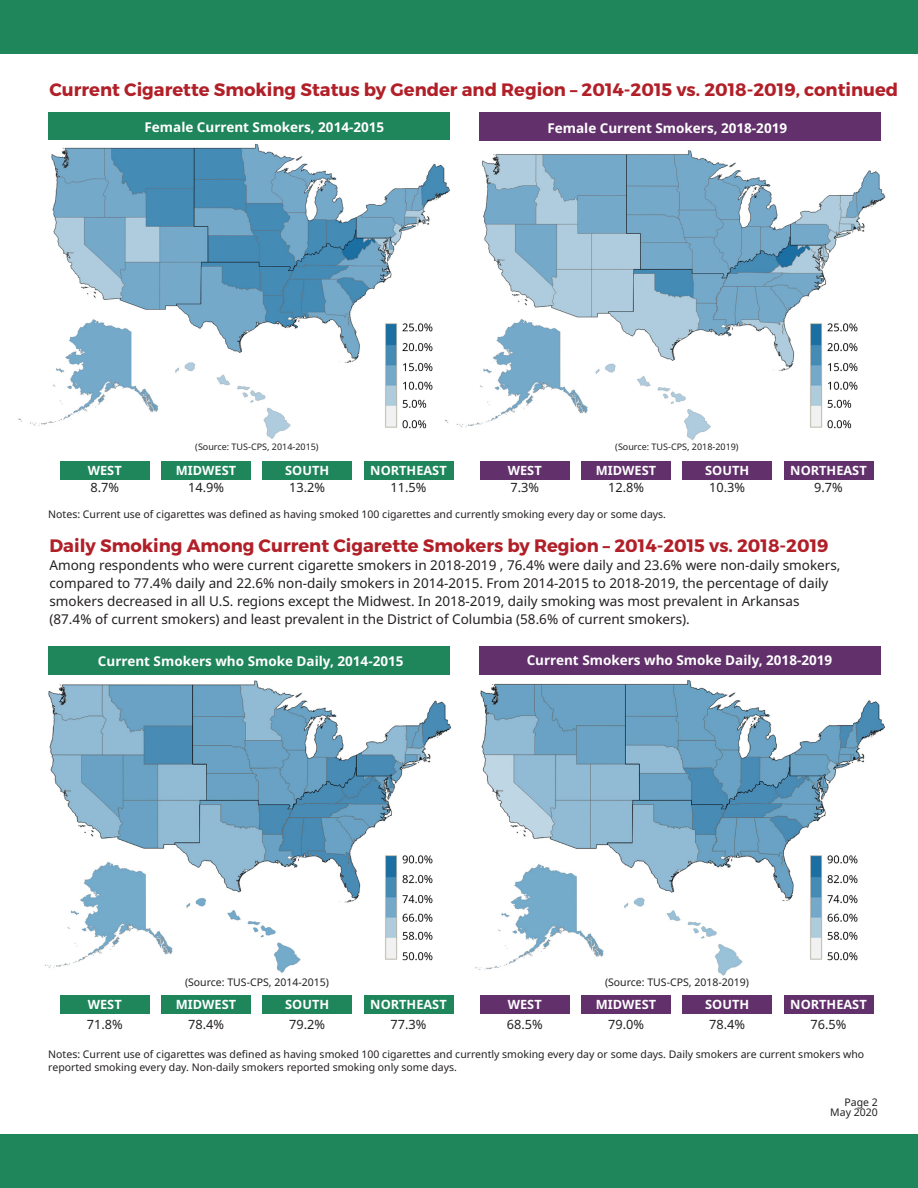
<style>
.page{position:relative;width:918px;height:1188px;background:#fff}
.page>*{position:absolute;margin:0;border:0;box-sizing:border-box;transform-origin:0 0}
.t1{font:700 18px "Montserrat";color:#b12028}
.t2{font:13.5px/18px "Noto Sans";color:#231f20}
.t3{font:700 13.5px "Noto Sans";color:#fff}
.t4{font:700 12.75px/16.5px "Noto Sans";color:#fff;text-align:center}
.t5{font:12.75px/19.5px "Noto Sans";color:#231f20}
.t6{font:10.5px/13.5px "Noto Sans";color:#231f20}
.t7{font:9px "Noto Sans";color:#231f20}
.s1{font-weight:400;color:#231f20}
.s2{font-weight:700;color:#fff}
</style>
<div class="page">
<div style="left:479px;top:646px;width:401px;height:29px;background:#62306b"></div>
<div style="left:48px;top:646px;width:402px;height:29px;background:#1f855b"></div>
<div style="left:60px;top:996px;width:90px;height:18px;background:#1f855b"></div>
<div style="left:161px;top:996px;width:90px;height:18px;background:#1f855b"></div>
<div style="left:262px;top:996px;width:90px;height:18px;background:#1f855b"></div>
<div style="left:364px;top:996px;width:89px;height:18px;background:#1f855b"></div>
<div style="left:480px;top:996px;width:90px;height:18px;background:#62306b"></div>
<div style="left:581px;top:996px;width:90px;height:18px;background:#62306b"></div>
<div style="left:682px;top:996px;width:90px;height:18px;background:#62306b"></div>
<div style="left:784px;top:996px;width:89px;height:18px;background:#62306b"></div>
<div style="left:479px;top:112px;width:401px;height:29px;background:#62306b"></div>
<div style="left:48px;top:112px;width:402px;height:29px;background:#1f855b"></div>
<div style="left:60px;top:462px;width:90px;height:18px;background:#1f855b"></div>
<div style="left:161px;top:462px;width:90px;height:18px;background:#1f855b"></div>
<div style="left:262px;top:462px;width:90px;height:18px;background:#1f855b"></div>
<div style="left:364px;top:462px;width:89px;height:18px;background:#1f855b"></div>
<div style="left:480px;top:462px;width:90px;height:18px;background:#62306b"></div>
<div style="left:581px;top:462px;width:90px;height:18px;background:#62306b"></div>
<div style="left:682px;top:462px;width:90px;height:18px;background:#62306b"></div>
<div style="left:784px;top:462px;width:89px;height:18px;background:#62306b"></div>
<div style="left:0;top:0;width:918px;height:54px;background:#1f855b"></div>
<div style="left:0;top:1134px;width:918px;height:54px;background:#1f855b"></div>
<img style="left:48px;top:140px;width:402px;height:223px">
<img style="left:18px;top:318px;width:143px;height:108px">
<img style="left:173px;top:360px;width:120px;height:79px">
<img style="left:384px;top:319px;width:52px;height:110px">
<img style="left:481px;top:150px;width:405px;height:221px">
<img style="left:445px;top:318px;width:143px;height:109px">
<img style="left:593px;top:362px;width:120px;height:78px">
<img style="left:808px;top:319px;width:52px;height:110px">
<img style="left:48px;top:680px;width:404px;height:223px">
<img style="left:44px;top:861px;width:138px;height:107px">
<img style="left:177px;top:894px;width:141px;height:79px">
<img style="left:384px;top:852px;width:52px;height:109px">
<img style="left:480px;top:680px;width:405px;height:222px">
<img style="left:475px;top:862px;width:140px;height:107px">
<img style="left:609px;top:895px;width:138px;height:81px">
<img style="left:808px;top:852px;width:52px;height:109px">
<h1 class="t1" style="left:50px;top:78px;width:850px">Current Cigarette Smoking Status by Gender and Region – 2014-2015 vs. 2018-2019, continued</h1>
<p class="t3" style="left:145px;top:118px;width:241px">Female Current Smokers, 2014-2015</p>
<p class="t3" style="left:547px;top:118px;width:241px">Female Current Smokers, 2018-2019</p>
<p class="t7" style="left:195px;top:441px;width:125px">(Source: TUS-CPS, 2014-2015)</p>
<p class="t7" style="left:615px;top:441px;width:125px">(Source: TUS-CPS, 2018-2019)</p>
<p class="t4" style="left:508px;top:463px;width:35px;text-align:left">WEST<br><span class="s1">7.3%</span></p>
<p class="t4" style="left:596px;top:463px;width:62px">MIDWEST<br><span class="s1">12.8%</span></p>
<p class="t4" style="left:705px;top:463px;width:45px">SOUTH<br><span class="s1">10.3%</span></p>
<p class="t4" style="left:790px;top:463px;width:78px">NORTHEAST<br><span class="s1">9.7%</span></p>
<p class="t6" style="left:48px;top:508px;width:619px">Notes: Current use of cigarettes was defined as having smoked 100 cigarettes and currently smoking every day or some days.</p>
<h1 class="t1" style="left:50px;top:535px;width:781px">Daily Smoking Among Current Cigarette Smokers by Region – 2014-2015 vs. 2018-2019</h1>
<p class="t2" style="left:50px;top:557px;width:793px">Among respondents who were current cigarette smokers in 2018-2019 , 76.4% were daily and 23.6% were non-daily smokers, compared to 77.4% daily and 22.6% non-daily smokers in 2014-2015. From 2014-2015 to 2018-2019, the percentage of daily smokers decreased in all U.S. regions except the Midwest. In 2018-2019, daily smoking was most prevalent in Arkansas (87.4% of current smokers) and least prevalent in the District of Columbia (58.6% of current smokers).</p>
<p class="t3" style="left:98px;top:652px;width:307px">Current Smokers who Smoke Daily, 2014-2015</p>
<p class="t3" style="left:527px;top:651px;width:307px">Current Smokers who Smoke Daily, 2018-2019</p>
<p class="t4" style="left:88px;top:463px;width:35px;text-align:left">WEST<br><span class="s1">8.7%</span></p>
<p class="t4" style="left:176px;top:463px;width:62px">MIDWEST<br><span class="s1">14.9%</span></p>
<p class="t4" style="left:285px;top:463px;width:45px">SOUTH<br><span class="s1">13.2%</span></p>
<p class="t4" style="left:370px;top:463px;width:78px">NORTHEAST<br><span class="s1">11.5%</span></p>
<p class="t6" style="left:185px;top:976px;width:145px">(Source: TUS-CPS, 2014-2015)</p>
<p class="t5" style="left:87px;top:995px;width:37px"><span class="s2">WEST<br></span>71.8%</p>
<p class="t4" style="left:176px;top:995px;width:62px;line-height:19.5px">MIDWEST<br><span class="s1">78.4%</span></p>
<p class="t4" style="left:285px;top:995px;width:45px;line-height:19.5px">SOUTH<br><span class="s1">79.2%</span></p>
<p class="t4" style="left:370px;top:995px;width:78px;line-height:19.5px">NORTHEAST<br><span class="s1">77.3%</span></p>
<p class="t4" style="left:508px;top:997px;width:35px">WEST</p>
<p class="t5" style="left:507px;top:1015px;width:37px">68.5%</p>
<p class="t6" style="left:605px;top:976px;width:145px">(Source: TUS-CPS, 2018-2019)</p>
<p class="t4" style="left:596px;top:997px;width:62px">MIDWEST</p>
<p class="t4" style="left:705px;top:997px;width:45px">SOUTH</p>
<p class="t4" style="left:790px;top:997px;width:78px">NORTHEAST</p>
<p class="t5" style="left:608px;top:1015px;width:37px">79.0%</p>
<p class="t5" style="left:709px;top:1015px;width:37px">78.4%</p>
<p class="t5" style="left:811px;top:1015px;width:37px">76.5%</p>
<p class="t6" style="left:48px;top:1048px;width:817px">Notes: Current use of cigarettes was defined as having smoked 100 cigarettes and currently smoking every day or some days. Daily smokers are current smokers who reported smoking every day. Non-daily smokers reported smoking only some days.</p>
<p class="t6" style="left:844px;top:1096px;width:35px">Page 2</p>
<p class="t6" style="left:830px;top:1106px;width:49px">May 2020</p>
</div>
